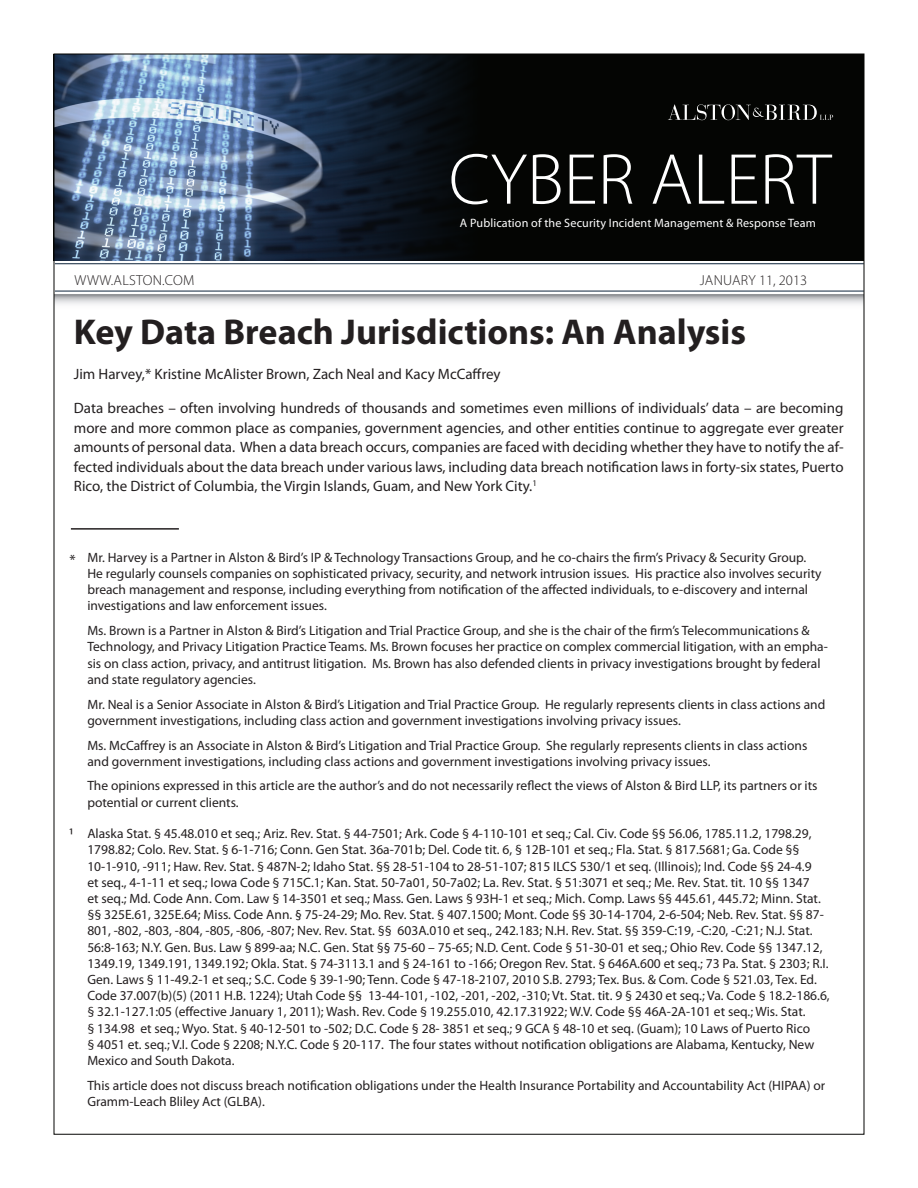
<style>
.page{position:relative;width:918px;height:1188px;background:#fff}
.page>*{position:absolute;margin:0;border:0;box-sizing:border-box;transform-origin:0 0}
.t1{font:300 72.9px "Myriad Pro";color:#fff}
.t2{font:700 36px "Myriad Pro";color:#231f20}
.t3{font:15px/19.5px "Myriad Pro";color:#231f20;text-align:justify}
.t4{font:300 14.55px "Myriad Pro";letter-spacing:.02em;color:#231f20}
.t5{font:13.5px/16.2px "Myriad Pro";color:#231f20}
.t6{font:12.15px "Myriad Pro";letter-spacing:.01em;color:#fff}
.s1{font-size:15px}
.s2{font-family:"Calibri"}
</style>
<div class="page">
<hr style="left:71px;top:528px;width:108px;height:2px;background:#231f20">
<div style="left:54px;top:54px;width:810px;height:206px;background:#040503"></div>
<img style="left:56px;top:56px;width:406px;height:204px">
<svg style="left:668px;top:104px;width:165px;height:16px"></svg>
<svg style="left:56px;top:295px;width:806px;height:9px"></svg>
<hr style="left:55px;top:291px;width:809px;height:1px;background:#0e243b">
<hr style="left:55px;top:263px;width:809px;height:1px;background:#0e243b">
<h1 class="t1" style="left:449px;top:136px;width:384px">CYBER ALERT</h1>
<p class="t6" style="left:460px;top:215px;width:357px">A Publication of the Security Incident Management &amp; Response Team</p>
<p class="t4" style="left:75px;top:271px;width:121px">WWW.ALSTON.COM</p>
<p class="t4" style="left:700px;top:272px;width:42px">JANUARY</p>
<p class="t4" style="left:759px;top:272px;width:50px">11, 2013</p>
<h2 class="t2" style="left:74px;top:309px;width:674px">Key Data Breach Jurisdictions: An Analysis</h2>
<p class="t3" style="left:74px;top:364px;width:428px">Jim Harvey,* Kristine McAlister Brown, Zach Neal and Kacy McCaffrey</p>
<p class="t3" style="left:74px;top:398px;width:771px">Data breaches – often involving hundreds of thousands and sometimes even millions of individuals’ data – are becoming more and more common place as companies, government agencies, and other entities continue to aggregate ever greater amounts of personal data. When a data breach occurs, companies are faced with deciding whether they have to notify the af&shy;fected individuals about the data breach under various laws, including data breach notification laws in forty-six states, Puerto Rico, the District of Columbia, the Virgin Islands, Guam, and New York City.<sup>1</sup></p>
<p class="t5" style="left:87px;top:549px;width:736px;text-indent:-18px"><span class="s1">*</span> Mr. Harvey is a Partner in Alston &amp; Bird’s IP &amp; Technology Transactions Group, and he co-chairs the firm’s Privacy &amp; Security Group.<br>He regularly counsels companies on sophisticated privacy, security, and network intrusion issues. His practice also involves security breach management and response, including everything from notification of the affected individuals, to e-discovery and internal investigations and law enforcement issues.</p>
<p class="t5" style="left:87px;top:622px;width:742px">Ms. Brown is a Partner in Alston &amp; Bird’s Litigation and Trial Practice Group, and she is the chair of the firm’s Telecommunications &amp; Technology, and Privacy Litigation Practice Teams. Ms. Brown focuses her practice on complex commercial litigation, with an empha&shy;sis on class action, privacy, and antitrust litigation. Ms. Brown has also defended clients in privacy investigations brought by federal and state regulatory agencies.</p>
<p class="t5" style="left:87px;top:696px;width:739px">Mr. Neal is a Senior Associate in Alston &amp; Bird’s Litigation and Trial Practice Group. He regularly represents clients in class actions and government investigations, including class action and government investigations involving privacy issues.</p>
<p class="t5" style="left:87px;top:737px;width:721px">Ms. McCaffrey is an Associate in Alston &amp; Bird’s Litigation and Trial Practice Group. She regularly represents clients in class actions and government investigations, including class actions and government investigations involving privacy issues.</p>
<p class="t5" style="left:87px;top:778px;width:732px">The opinions expressed in this article are the author’s and do not necessarily reflect the views of Alston &amp; Bird LLP, its partners or its potential or current clients.</p>
<p class="t5" style="left:87px;top:825px;width:744px;text-indent:-18px"><span class="s1">1</span> Alaska Stat. § 45.48.010 et seq.; Ariz. Rev. Stat. § 44-7501; Ark. Code § 4-110-101 et seq.; Cal. Civ. Code §§ 56.06, 1785.11.2, 1798.29, 1798.82; Colo. Rev. Stat. § 6-1-716; Conn. Gen Stat. 36a-701b; Del. Code tit. 6, § 12B-101 et seq.; Fla. Stat. § 817.5681; Ga. Code §§ 10-1-910, -911; Haw. Rev. Stat. § 487N-2; Idaho Stat. §§ 28-51-104 to 28-51-107; 815 ILCS 530/1 et seq. (Illinois); Ind. Code §§ 24-4.9<br>et seq., 4-1-11 et seq.; Iowa Code § 715C.1; Kan. Stat. 50-7a01, 50-7a02; La. Rev. Stat. § 51:3071 et seq.; Me. Rev. Stat. tit. 10 §§ 1347<br>et seq.; Md. Code Ann. Com. Law § 14-3501 et seq.; Mass. Gen. Laws § 93H-1 et seq.; Mich. Comp. Laws §§ 445.61, 445.72; Minn. Stat. §§ 325E.61, 325E.64; Miss. Code Ann. <span class="s2">§</span> 75-24-29; Mo. Rev. Stat. § 407.1500; Mont. Code §§ 30-14-1704, 2-6-504; Neb. Rev. Stat. §§ 87- 801, -802, -803, -804, -805, -806, -807; Nev. Rev. Stat. §§ 603A.010 et seq., 242.183; N.H. Rev. Stat. §§ 359-C:19, -C:20, -C:21; N.J. Stat.<br>56:8-163; N.Y. Gen. Bus. Law § 899-aa; N.C. Gen. Stat §<span class="s2">§</span> 75-60 – 75-65; N.D. Cent. Code § 51-30-01 et seq.; Ohio Rev. Code §§ 1347.12, 1349.19, 1349.191, 1349.192; Okla. Stat. § 74-3113.1 and § 24-161 to -166; Oregon Rev. Stat. § 646A.600 et seq.; 73 Pa. Stat. § 2303; R.I.<br>Gen. Laws § 11-49.2-1 et seq.; S.C. Code § 39-1-90; Tenn. Code § 47-18-2107, 2010 S.B. 2793; Tex. Bus. &amp; Com. Code § 521.03, Tex. Ed.<br>Code 37.007(b)(5) (2011 H.B. 1224); Utah Code §§ 13-44-101, -102, -201, -202, -310; Vt. Stat. tit. 9 § 2430 et seq.; Va. Code § 18.2-186.6, § 32.1-127.1:05 (effective January 1, 2011); Wash. Rev. Code § 19.255.010, 42.17.31922; W.V. Code §§ 46A-2A-101 et seq.; Wis. Stat.<br>§ 134.98 et seq.; Wyo. Stat. § 40-12-501 to -502; D.C. Code § 28- 3851 et seq.; 9 GCA § 48-10 et seq. (Guam); 10 Laws of Puerto Rico<br>§ 4051 et. seq.; V.I. Code § 2208; N.Y.C. Code § 20-117. The four states without notification obligations are Alabama, Kentucky, New Mexico and South Dakota.</p>
<p class="t5" style="left:87px;top:1077px;width:739px">This article does not discuss breach notification obligations under the Health Insurance Portability and Accountability Act (HIPAA) or<br>Gramm-Leach Bliley Act (GLBA).</p>
</div>
